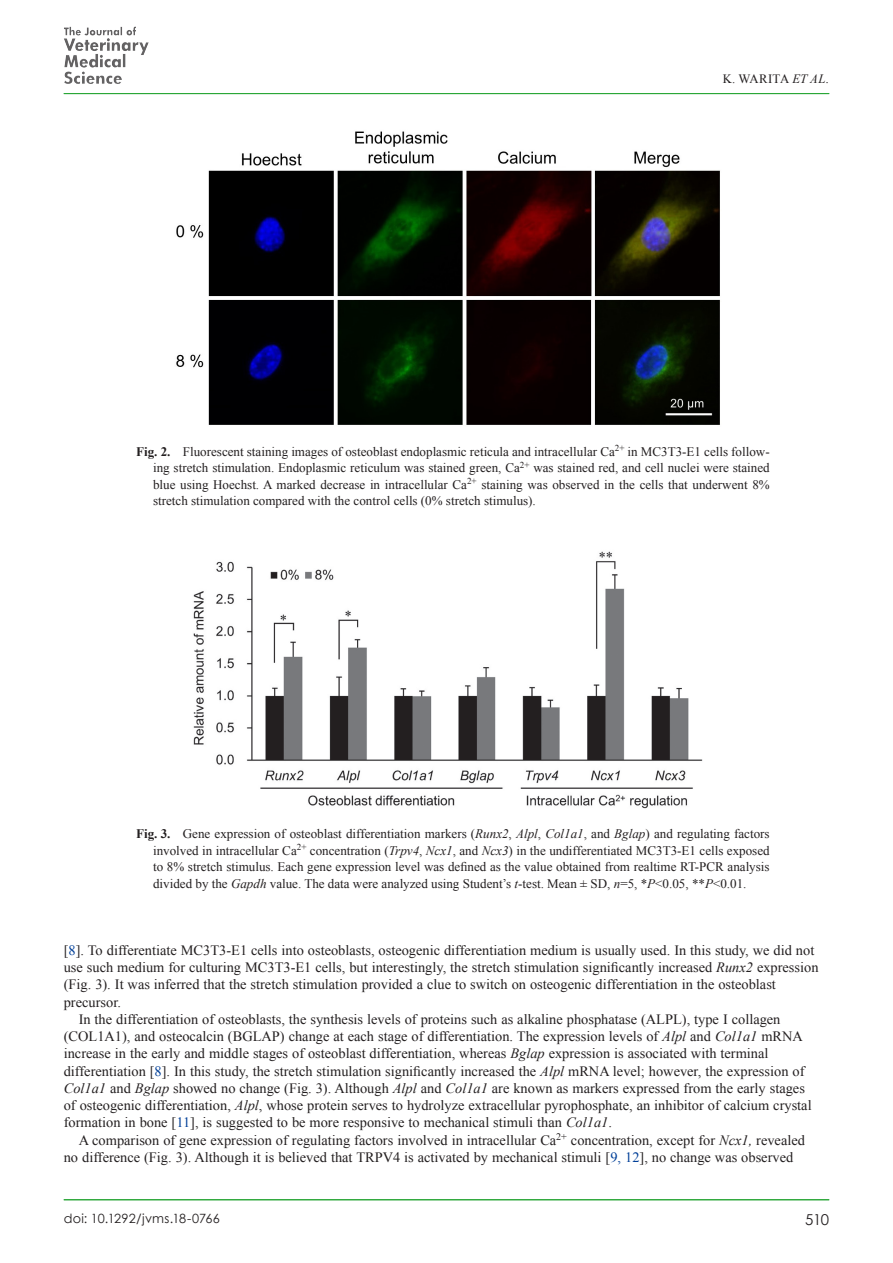
<style>
.page{position:relative;width:893px;height:1263px;background:#fff}
.page>*{position:absolute;margin:0;border:0;box-sizing:border-box;transform-origin:0 0}
.t1{font:15px "Century Gothic";color:#231f20}
.t2{font:14.25px "Times New Roman";color:#231f20}
.t3{font:13.05px/16.5px "Times New Roman";color:#231f20;text-align:justify}
.t4{font:12.75px "Century Gothic";letter-spacing:.015em;color:#231f20}
.t5{font:12.75px "Times New Roman";letter-spacing:.02em;color:#231f20}
.s1{font-style:italic}
.s2{font-weight:700}
.s3{color:#003f98}
</style>
<div class="page">
<img style="left:64px;top:27px;width:74px;height:24px">
<hr style="left:64px;top:93px;width:765px;height:1px;background:#2aa738">
<hr style="left:64px;top:1199px;width:765px;height:1px;background:#2aa738">
<img style="left:176px;top:131px;width:544px;height:294px">
<img style="left:193px;top:551px;width:510px;height:258px">
<p class="t5" style="left:723px;top:70px;width:108px">K. WARITA <span class="s1">ET AL.</span></p>
<p class="t3" style="left:153px;top:443px;width:618px;text-indent:-17px"><span class="s2">Fig. 2.</span> Fluorescent staining images of osteoblast endoplasmic reticula and intracellular Ca<sup>2+</sup> in MC3T3-E1 cells follow&shy;ing stretch stimulation. Endoplasmic reticulum was stained green, Ca<sup>2+</sup> was stained red, and cell nuclei were stained blue using Hoechst. A marked decrease in intracellular Ca<sup>2+</sup> staining was observed in the cells that underwent 8% stretch stimulation compared with the control cells (0% stretch stimulus).</p>
<p class="t3" style="left:153px;top:825px;width:618px;text-indent:-17px"><span class="s2">Fig. 3.</span> Gene expression of osteoblast differentiation markers (<span class="s1">Runx2</span>, <span class="s1">Alpl</span>, <span class="s1">Col1a1</span>, and <span class="s1">Bglap</span>) and regulating factors involved in intracellular Ca<sup>2+</sup> concentration (<span class="s1">Trpv4</span>, <span class="s1">Ncx1</span>, and <span class="s1">Ncx3</span>) in the undifferentiated MC3T3-E1 cells exposed to 8% stretch stimulus. Each gene expression level was defined as the value obtained from realtime RT-PCR analysis divided by the <span class="s1">Gapdh</span> value. The data were analyzed using Student’s <span class="s1">t</span>-test. Mean ± SD, <span class="s1">n</span>=5, *<span class="s1">P</span>&lt;0.05, **<span class="s1">P</span>&lt;0.01.</p>
<p class="t2" style="left:64px;top:940px;width:752px">[<span class="s3">8</span>]. To differentiate MC3T3-E1 cells into osteoblasts, osteogenic differentiation medium is usually used. In this study, we did not</p>
<p class="t2" style="left:64px;top:958px;width:756px">use such medium for culturing MC3T3-E1 cells, but interestingly, the stretch stimulation significantly increased <span class="s1">Runx2</span> expression</p>
<p class="t2" style="left:64px;top:975px;width:714px">(Fig. 3). It was inferred that the stretch stimulation provided a clue to switch on osteogenic differentiation in the osteoblast</p>
<p class="t2" style="left:64px;top:992px;width:59px">precursor.</p>
<p class="t2" style="left:79px;top:1009px;width:703px">In the differentiation of osteoblasts, the synthesis levels of proteins such as alkaline phosphatase (ALPL), type I collagen</p>
<p class="t2" style="left:64px;top:1027px;width:741px">(COL1A1), and osteocalcin (BGLAP) change at each stage of differentiation. The expression levels of <span class="s1">Alpl</span> and <span class="s1">Col1a1</span> mRNA</p>
<p class="t2" style="left:64px;top:1044px;width:706px">increase in the early and middle stages of osteoblast differentiation, whereas <span class="s1">Bglap</span> expression is associated with terminal</p>
<p class="t2" style="left:64px;top:1061px;width:742px">differentiation [<span class="s3">8</span>]. In this study, the stretch stimulation significantly increased the <span class="s1">Alpl</span> mRNA level; however, the expression of</p>
<p class="t2" style="left:64px;top:1078px;width:743px"><span class="s1">Col1a1</span> and <span class="s1">Bglap</span> showed no change (Fig. 3). Although <span class="s1">Alpl</span> and <span class="s1">Col1a1</span> are known as markers expressed from the early stages</p>
<p class="t2" style="left:64px;top:1096px;width:749px">of osteogenic differentiation, <span class="s1">Alpl</span>, whose protein serves to hydrolyze extracellular pyrophosphate, an inhibitor of calcium crystal</p>
<p class="t2" style="left:64px;top:1113px;width:550px">formation in bone [<span class="s3">11</span>], is suggested to be more responsive to mechanical stimuli than <span class="s1">Col1a1</span>.</p>
<p class="t2" style="left:79px;top:1130px;width:728px">A comparison of gene expression of regulating factors involved in intracellular Ca<sup>2+</sup> concentration, except for <span class="s1">Ncx1,</span> revealed</p>
<p class="t2" style="left:64px;top:1147px;width:731px">no difference (Fig. 3). Although it is believed that TRPV4 is activated by mechanical stimuli [<span class="s3">9, 12</span>], no change was observed</p>
<p class="t4" style="left:64px;top:1209px;width:158px">doi: 10.1292/jvms.18-0766</p>
<p class="t1" style="left:805px;top:1209px;width:25px">510</p>
</div>
